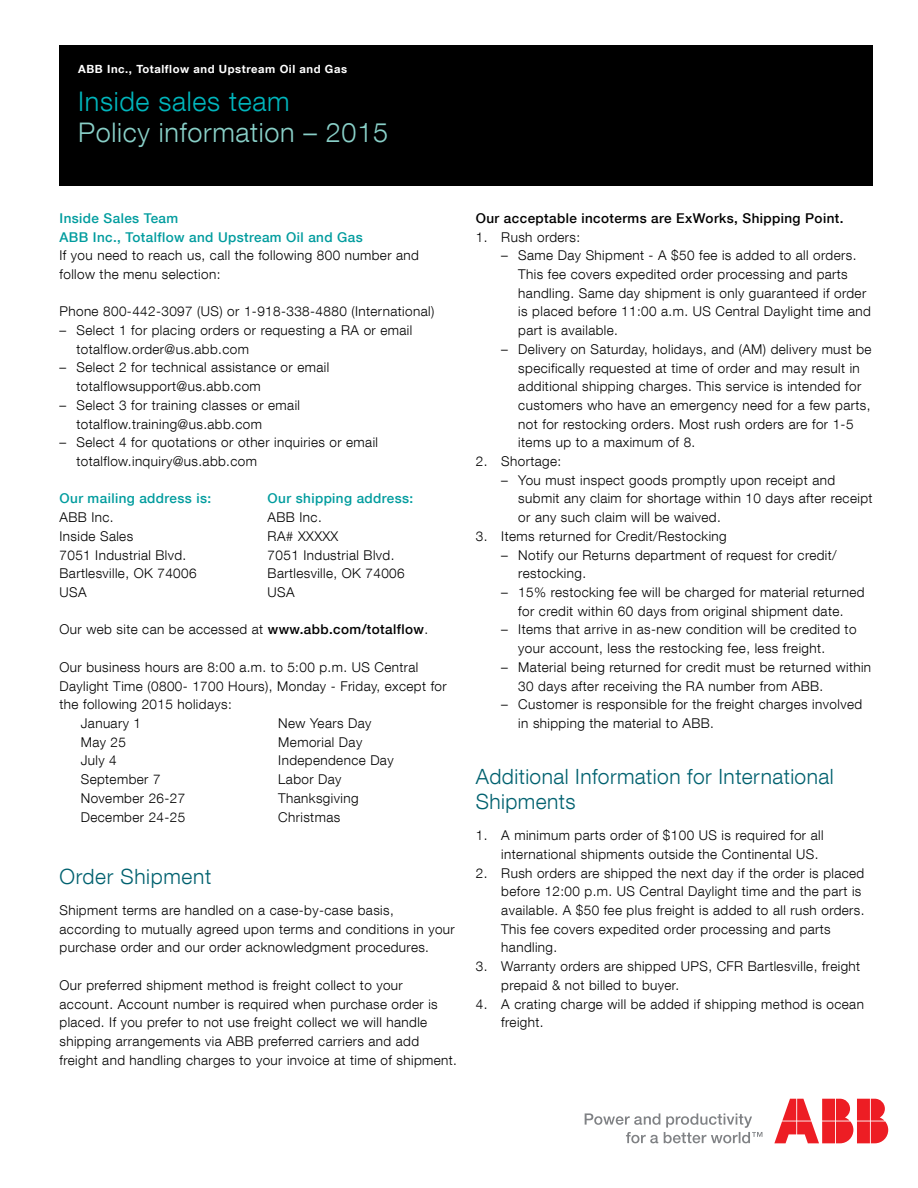
<style>
.page{position:relative;width:918px;height:1188px;background:#fff}
.page>*{position:absolute;margin:0;border:0;box-sizing:border-box;transform-origin:0 0}
.t1{font:300 27px "ABB Neue Helvetica";letter-spacing:.025em;color:#89d0c8}
.t2{font:300 27px "ABB Neue Helvetica";letter-spacing:.025em;color:#00b6bd}
.t3{font:300 21px/24.8px "ABB Neue Helvetica";letter-spacing:.02em;color:#00616f}
.t4{font:300 13.5px/18.8px "ABB Neue Helvetica";letter-spacing:.03em;color:#000}
.t5{font:500 13.5px/18.8px "ABB Neue Helvetica";letter-spacing:.03em;color:#009c9e}
.t6{font:500 13.5px "ABB Neue Helvetica";letter-spacing:.03em;color:#000}
.t7{font:700 11.25px "ABB Neue Helvetica";letter-spacing:.05em;color:#fff}
.s1{font-weight:500}
</style>
<div class="page">
<svg style="left:585px;top:1113px;width:177px;height:30px"></svg>
<svg style="left:774px;top:1099px;width:114px;height:44px"></svg>
<div style="left:60px;top:45px;width:813px;height:140px;background:#000"></div>
<p class="t7" style="left:78px;top:62px;width:270px">ABB Inc., Totalflow and Upstream Oil and Gas</p>
<h1 class="t2" style="left:78px;top:84px;width:213px">Inside sales team</h1>
<h1 class="t1" style="left:78px;top:116px;width:311px">Policy information – 2015</h1>
<p class="t5" style="left:60px;top:208px;width:305px">Inside Sales Team<br>ABB Inc., Totalflow and Upstream Oil and Gas</p>
<p class="t4" style="left:60px;top:246px;width:361px">If you need to reach us, call the following 800 number and follow the menu selection:</p>
<p class="t4" style="left:60px;top:302px;width:376px">Phone 800-442-3097 (US) or 1-918-338-4880 (International)</p>
<p class="t4" style="left:77px;top:321px;width:337px;text-indent:-17px">– Select 1 for placing orders or requesting a RA or email totalflow.order@us.abb.com</p>
<p class="t4" style="left:77px;top:358px;width:254px;text-indent:-17px">– Select 2 for technical assistance or email totalflowsupport@us.abb.com</p>
<p class="t4" style="left:77px;top:395px;width:225px;text-indent:-17px">– Select 3 for training classes or email totalflow.training@us.abb.com</p>
<p class="t4" style="left:77px;top:433px;width:303px;text-indent:-17px">– Select 4 for quotations or other inquiries or email totalflow.inquiry@us.abb.com</p>
<p class="t5" style="left:60px;top:489px;width:153px">Our mailing address is:</p>
<p class="t4" style="left:60px;top:508px;width:139px">ABB Inc.<br>Inside Sales<br>7051 Industrial Blvd.<br>Bartlesville, OK 74006<br>USA</p>
<p class="t5" style="left:268px;top:489px;width:147px">Our shipping address:</p>
<p class="t4" style="left:268px;top:508px;width:139px">ABB Inc.<br>RA# XXXXX<br>7051 Industrial Blvd.<br>Bartlesville, OK 74006<br>USA</p>
<p class="t4" style="left:60px;top:620px;width:370px">Our web site can be accessed at <span class="s1">www.abb.com/totalflow</span>.</p>
<p class="t4" style="left:60px;top:657px;width:360px">Our business hours are 8:00 a.m. to 5:00 p.m. US Central</p>
<p class="t4" style="left:60px;top:676px;width:389px">Daylight Time (0800- 1700 Hours), Monday - Friday, except for</p>
<p class="t4" style="left:60px;top:695px;width:174px">the following 2015 holidays:</p>
<p class="t4" style="left:81px;top:714px;width:62px">January 1</p>
<p class="t4" style="left:81px;top:732px;width:47px">May 25</p>
<p class="t4" style="left:81px;top:751px;width:38px">July 4</p>
<p class="t4" style="left:81px;top:770px;width:81px">September 7</p>
<p class="t4" style="left:81px;top:788px;width:106px">November 26-27</p>
<p class="t4" style="left:81px;top:807px;width:106px">December 24-25</p>
<p class="t4" style="left:278px;top:714px;width:117px">New Years Day<br>Memorial Day<br>Independence Day<br>Labor Day<br>Thanksgiving<br>Christmas</p>
<h2 class="t3" style="left:60px;top:863px;width:153px">Order Shipment</h2>
<p class="t4" style="left:60px;top:901px;width:397px">Shipment terms are handled on a case-by-case basis, according to mutually agreed upon terms and conditions in your purchase order and our order acknowledgment procedures.</p>
<p class="t4" style="left:60px;top:975px;width:399px">Our preferred shipment method is freight collect to your account. Account number is required when purchase order is placed. If you prefer to not use freight collect we will handle shipping arrangements via ABB preferred carriers and add freight and handling charges to your invoice at time of shipment.</p>
<p class="t6" style="left:476px;top:210px;width:369px">Our acceptable incoterms are ExWorks, Shipping Point.</p>
<p class="t4" style="left:476px;top:227px;width:106px">1. Rush orders:</p>
<p class="t4" style="left:518px;top:246px;width:354px;text-indent:-17px">– Same Day Shipment - A $50 fee is added to all orders.<br>This fee covers expedited order processing and parts handling. Same day shipment is only guaranteed if order is placed before 11:00 a.m. US Central Daylight time and part is available.</p>
<p class="t4" style="left:518px;top:339px;width:355px;text-indent:-17px">– Delivery on Saturday, holidays, and (AM) delivery must be specifically requested at time of order and may result in additional shipping charges. This service is intended for customers who have an emergency need for a few parts, not for restocking orders. Most rush orders are for 1-5 items up to a maximum of 8.</p>
<p class="t4" style="left:476px;top:452px;width:87px">2. Shortage:</p>
<p class="t4" style="left:518px;top:470px;width:356px;text-indent:-17px">– You must inspect goods promptly upon receipt and submit any claim for shortage within 10 days after receipt or any such claim will be waived.</p>
<p class="t4" style="left:476px;top:526px;width:252px">3. Items returned for Credit/Restocking</p>
<p class="t4" style="left:518px;top:545px;width:320px;text-indent:-17px">– Notify our Returns department of request for credit/ restocking.</p>
<p class="t4" style="left:501px;top:583px;width:365px;text-align:center">– 15% restocking fee will be charged for material returned for credit within 60 days from original shipment date.</p>
<p class="t4" style="left:518px;top:620px;width:340px;text-indent:-17px">– Items that arrive in as-new condition will be credited to your account, less the restocking fee, less freight.</p>
<p class="t4" style="left:518px;top:657px;width:354px;text-indent:-17px">– Material being returned for credit must be returned within<br>30 days after receiving the RA number from ABB.</p>
<p class="t4" style="left:518px;top:695px;width:345px;text-indent:-17px">– Customer is responsible for the freight charges involved in shipping the material to ABB.</p>
<h2 class="t3" style="left:476px;top:764px;width:359px">Additional Information for International<br>Shipments</h2>
<p class="t4" style="left:501px;top:826px;width:324px;text-indent:-26px">1. A minimum parts order of $100 US is required for all international shipments outside the Continental US.</p>
<p class="t4" style="left:501px;top:863px;width:365px;text-indent:-26px">2. Rush orders are shipped the next day if the order is placed before 12:00 p.m. US Central Daylight time and the part is available. A $50 fee plus freight is added to all rush orders.<br>This fee covers expedited order processing and parts handling.</p>
<p class="t4" style="left:501px;top:957px;width:360px;text-indent:-26px">3. Warranty orders are shipped UPS, CFR Bartlesville, freight prepaid &amp; not billed to buyer.</p>
<p class="t4" style="left:501px;top:994px;width:364px;text-indent:-26px">4. A crating charge will be added if shipping method is ocean freight.</p>
</div>
